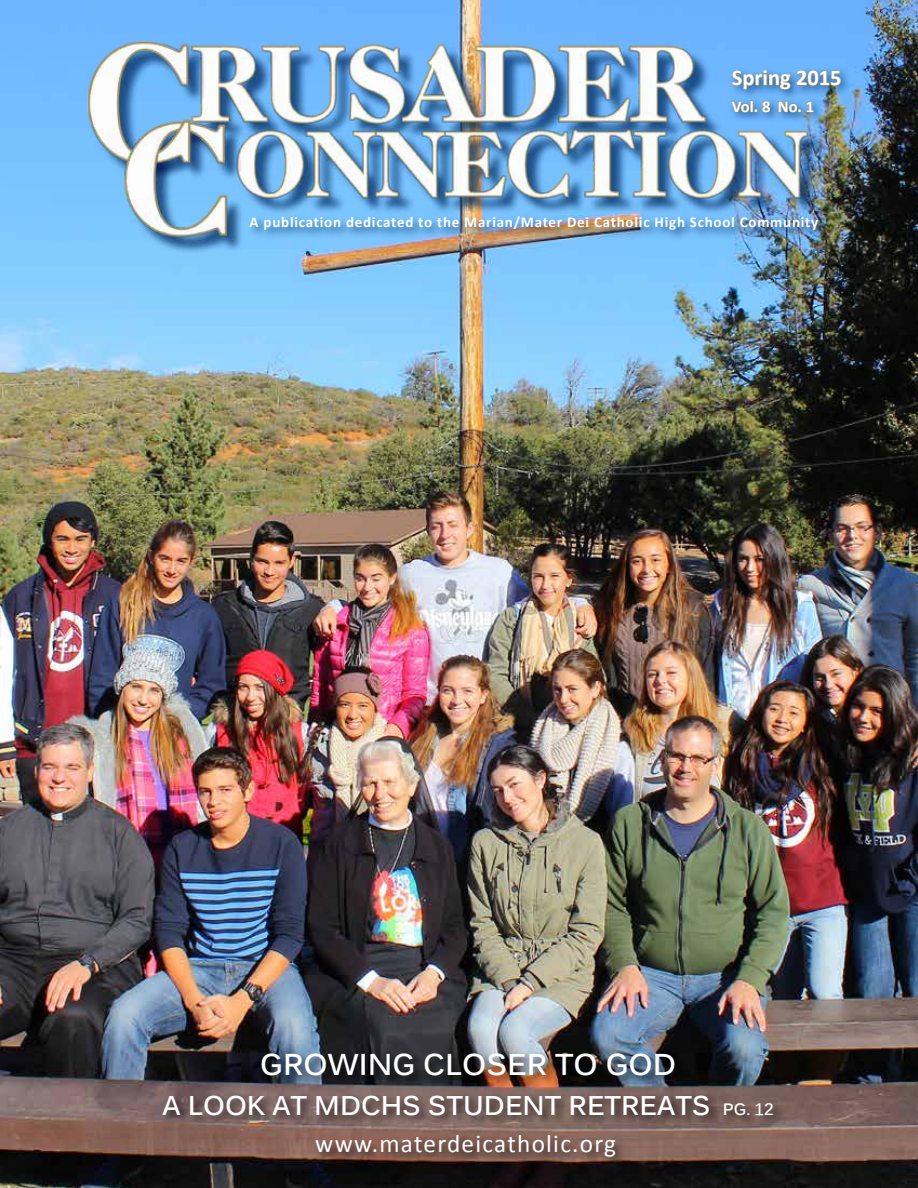
<style>
.page{position:relative;width:918px;height:1188px;background:#fff}
.page>*{position:absolute;margin:0;border:0;box-sizing:border-box;transform-origin:0 0}
.t1{font:700 30px "Kalinga";color:#fff}
.t2{font:700 27px "Kalinga";color:#fff}
.t3{font:25.35px "Calibri";letter-spacing:.05em;color:#fff}
.t4{font:700 22.5px "Calibri";color:#fff}
.t5{font:700 16.5px "Calibri";color:#fff}
.t6{font:700 15px "Calibri";letter-spacing:.05em;color:#fff}
.s1{font-size:16.5px}
</style>
<div class="page">
<img style="left:0;top:0;width:918px;height:1188px">
<div style="left:161px;top:1051px;width:624px;height:76px;background:#000;opacity:.75"></div>
<div style="left:313px;top:1132px;width:315px;height:37px;background:#000;opacity:.75"></div>
<div style="left:728px;top:66px;width:124px;height:58px;background:#002d62;opacity:.67"></div>
<svg style="left:825px;top:70px;width:16px;height:20px"></svg>
<img style="left:78px;top:26px;width:747px;height:228px">
<div style="left:247px;top:213px;width:584px;height:29px;background:#002d62;opacity:.75"></div>
<h3 class="t4" style="left:732px;top:62px;width:111px">Spring 2015</h3>
<p class="t5" style="left:732px;top:95px;width:84px">Vol. 8 No. 1</p>
<p class="t6" style="left:250px;top:211px;width:570px">A publication dedicated to the Marian/Mater Dei Catholic High School Community</p>
<h1 class="t1" style="left:260px;top:1045px;width:418px">GROWING CLOSER TO GOD</h1>
<h2 class="t2" style="left:163px;top:1088px;width:613px">A LOOK AT MDCHS STUDENT RETREATS <span class="s1">PG. 12</span></h2>
<h3 class="t3" style="left:315px;top:1126px;width:302px">www.materdeicatholic.org</h3>
</div>
